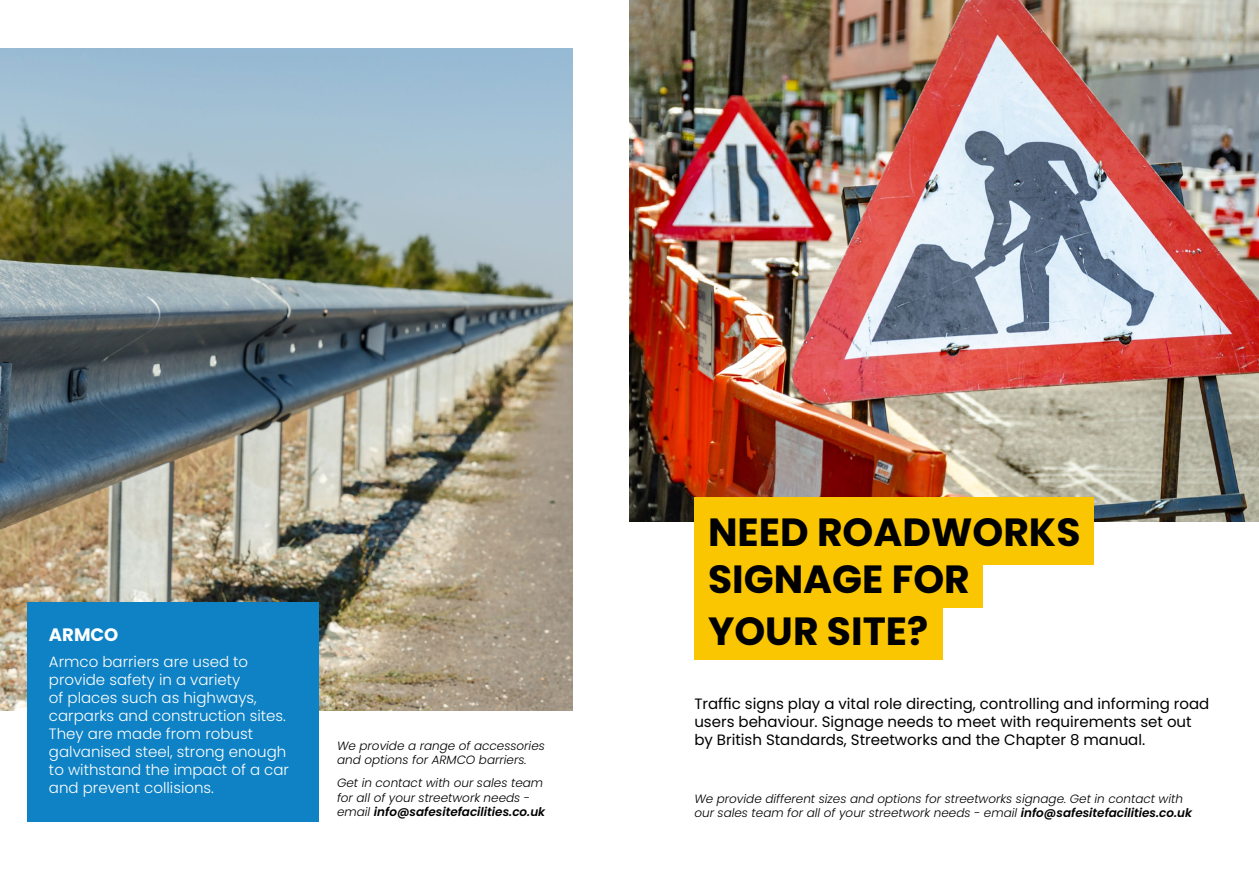
<style>
.page{position:relative;width:1259px;height:893px;background:#fff}
.page>*{position:absolute;margin:0;border:0;box-sizing:border-box;transform-origin:0 0}
.t1{font:700 39.3px/47.1px "Poppins";color:#000}
.t2{font:700 18px "Poppins";color:#fff}
.t3{font:300 15px/18px "Poppins";color:#fff}
.t4{font:15px/18px "Poppins";color:#000}
.t5{font:italic 300 12px/14.4px "Poppins";color:#000}
.s1{font-weight:600}
</style>
<div class="page">
<img style="left:0;top:49px;width:572px;height:661px">
<div style="left:28px;top:602px;width:291px;height:220px;background:#0e82c5"></div>
<img style="left:629px;top:0;width:630px;height:522px">
<div style="left:694px;top:497px;width:399px;height:68px;background:#fac601"></div>
<div style="left:694px;top:552px;width:288px;height:56px;background:#fac601"></div>
<div style="left:694px;top:592px;width:249px;height:68px;background:#fac601"></div>
<h2 class="t2" style="left:49px;top:624px;width:71px">ARMCO</h2>
<p class="t3" style="left:49px;top:653px;width:241px">Armco barriers are used to provide safety in a variety<br>of places such as highways, carparks and construction sites.<br>They are made from robust galvanised steel, strong enough to withstand the impact of a car and prevent collisions.</p>
<p class="t5" style="left:337px;top:739px;width:209px">We provide a range of accessories and options for ARMCO barriers.</p>
<p class="t5" style="left:337px;top:776px;width:210px">Get in contact with our sales team for all of your streetwork needs - email <span class="s1">info@safesitefacilities.co.uk</span></p>
<h1 class="t1" style="left:708px;top:509px;width:374px">NEED ROADWORKS<br>SIGNAGE FOR</h1>
<h1 class="t1" style="left:708px;top:607px;width:222px">YOUR SITE?</h1>
<p class="t4" style="left:694px;top:695px;width:516px">Traffic signs play a vital role directing, controlling and informing road users behaviour. Signage needs to meet with requirements set out by British Standards, Streetworks and the Chapter 8 manual.</p>
<p class="t5" style="left:694px;top:791px;width:499px">We provide different sizes and options for streetworks signage. Get in contact with our sales team for all of your streetwork needs - email <span class="s1">info@safesitefacilities.co.uk</span></p>
</div>
